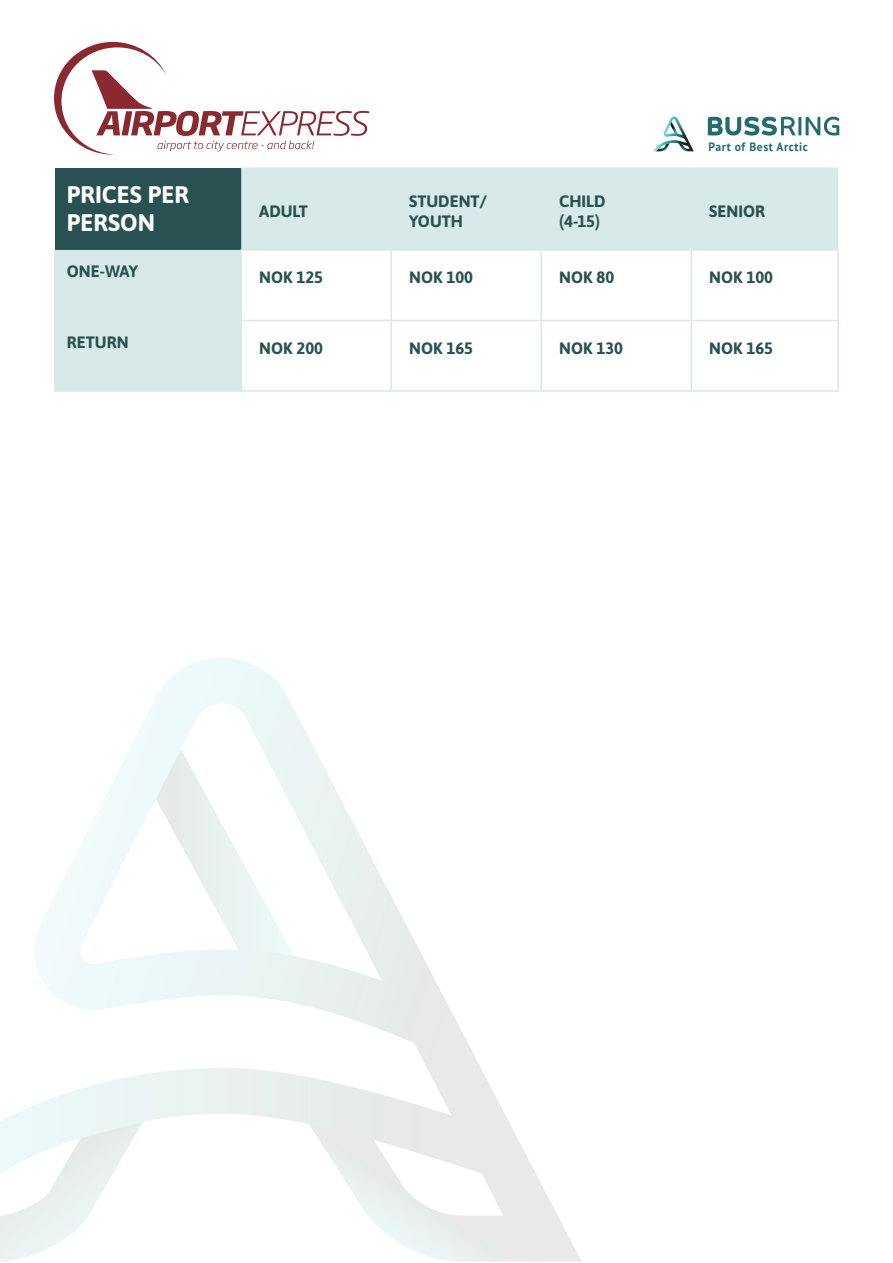
<style>
.page{position:relative;width:893px;height:1263px;background:#fff}
.page>*{position:absolute;margin:0;border:0;box-sizing:border-box;transform-origin:0 0}
.t1{font:700 24px "Asap";color:#fff}
.t2{font:700 16.5px/19.8px "Asap";color:#295151}
.t3{font:700 12.15px "PT Sans";letter-spacing:.05em;color:#226b6e;scale:.96 1}
</style>
<div class="page">
<svg style="left:34px;top:658px;width:547px;height:604px"></svg>
<svg style="left:0;top:1068px;width:505px;height:195px"></svg>
<svg style="left:708px;top:117px;width:131px;height:19px"></svg>
<svg style="left:653px;top:117px;width:41px;height:34px"></svg>
<svg style="left:54px;top:42px;width:315px;height:113px"></svg>
<svg style="left:55px;top:168px;width:783px;height:222px"></svg>
<hr style="left:241px;top:167px;width:150px;height:2px;background:#d8e9e9">
<hr style="left:391px;top:167px;width:150px;height:2px;background:#d8e9e9">
<hr style="left:390px;top:169px;width:2px;height:80px;background:#d8e9e9">
<hr style="left:541px;top:167px;width:150px;height:2px;background:#d8e9e9">
<hr style="left:540px;top:169px;width:2px;height:80px;background:#d8e9e9">
<hr style="left:691px;top:167px;width:147px;height:2px;background:#d8e9e9">
<hr style="left:690px;top:169px;width:2px;height:80px;background:#d8e9e9">
<hr style="left:54px;top:250px;width:2px;height:70px;background:#d8e9e9">
<hr style="left:240px;top:249px;width:151px;height:2px;background:#d8e9e9">
<hr style="left:240px;top:251px;width:2px;height:69px;background:#d8e9e9">
<hr style="left:391px;top:249px;width:150px;height:2px;background:#d8e9e9">
<hr style="left:390px;top:251px;width:2px;height:69px;background:#d8e9e9">
<hr style="left:541px;top:249px;width:150px;height:2px;background:#d8e9e9">
<hr style="left:540px;top:251px;width:2px;height:69px;background:#d8e9e9">
<hr style="left:691px;top:249px;width:148px;height:2px;background:#d8e9e9">
<hr style="left:690px;top:251px;width:2px;height:69px;background:#d8e9e9">
<hr style="left:837px;top:251px;width:2px;height:69px;background:#d8e9e9">
<hr style="left:54px;top:320px;width:187px;height:1px;background:#d8e9e9">
<hr style="left:54px;top:321px;width:2px;height:69px;background:#d8e9e9">
<hr style="left:241px;top:320px;width:150px;height:1px;background:#d8e9e9">
<hr style="left:240px;top:321px;width:2px;height:69px;background:#d8e9e9">
<hr style="left:391px;top:320px;width:150px;height:1px;background:#d8e9e9">
<hr style="left:390px;top:321px;width:2px;height:69px;background:#d8e9e9">
<hr style="left:541px;top:320px;width:150px;height:1px;background:#d8e9e9">
<hr style="left:540px;top:321px;width:2px;height:69px;background:#d8e9e9">
<hr style="left:691px;top:320px;width:148px;height:1px;background:#d8e9e9">
<hr style="left:690px;top:321px;width:2px;height:69px;background:#d8e9e9">
<hr style="left:837px;top:321px;width:2px;height:69px;background:#d8e9e9">
<hr style="left:54px;top:390px;width:187px;height:2px;background:#d8e9e9">
<hr style="left:241px;top:390px;width:150px;height:2px;background:#d8e9e9">
<hr style="left:391px;top:390px;width:150px;height:2px;background:#d8e9e9">
<hr style="left:541px;top:390px;width:150px;height:2px;background:#d8e9e9">
<hr style="left:691px;top:390px;width:148px;height:2px;background:#d8e9e9">
<p class="t1" style="left:67px;top:178px;width:124px">PRICES PER</p>
<p class="t1" style="left:67px;top:206px;width:90px">PERSON</p>
<p class="t2" style="left:67px;top:261px;width:73px">ONE-WAY</p>
<p class="t2" style="left:67px;top:331px;width:63px">RETURN</p>
<p class="t3" style="left:708px;top:139px;width:105px">Part of Best Arctic</p>
<p class="t2" style="left:259px;top:200px;width:50px">ADULT</p>
<p class="t2" style="left:409px;top:190px;width:79px">STUDENT/<br>YOUTH</p>
<p class="t2" style="left:559px;top:190px;width:48px">CHILD (4-15)</p>
<p class="t2" style="left:709px;top:200px;width:57px">SENIOR</p>
<p class="t2" style="left:259px;top:267px;width:65px">NOK 125</p>
<p class="t2" style="left:409px;top:267px;width:65px">NOK 100</p>
<p class="t2" style="left:559px;top:267px;width:57px">NOK 80</p>
<p class="t2" style="left:709px;top:267px;width:65px">NOK 100</p>
<p class="t2" style="left:259px;top:337px;width:65px">NOK 200</p>
<p class="t2" style="left:409px;top:337px;width:65px">NOK 165</p>
<p class="t2" style="left:559px;top:337px;width:65px">NOK 130</p>
<p class="t2" style="left:709px;top:337px;width:65px">NOK 165</p>
</div>
